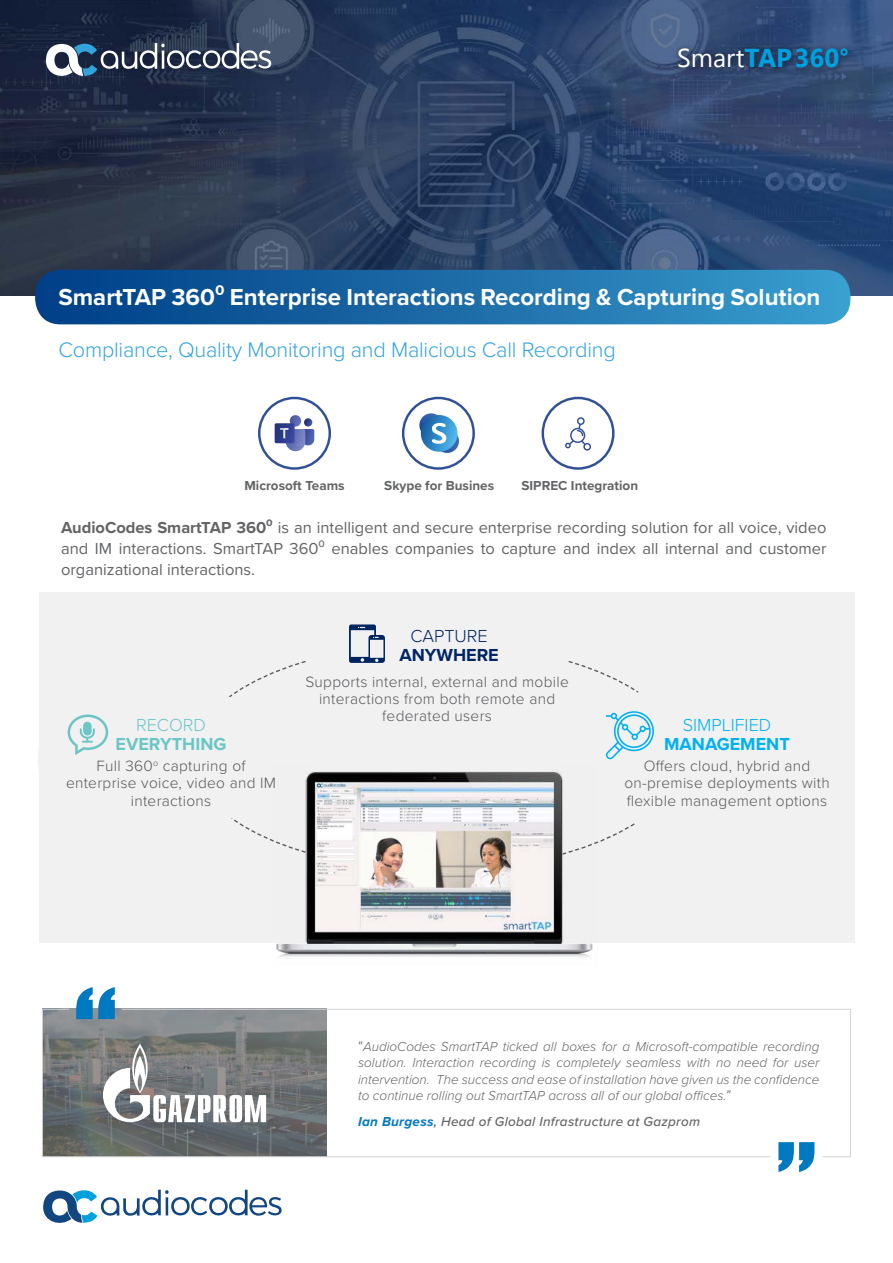
<style>
.page{position:relative;width:893px;height:1263px;background:#fff}
.page>*{position:absolute;margin:0;border:0;box-sizing:border-box;transform-origin:0 0}
.t1{font:700 25.8px "Segoe UI";color:#00a0df}
.t2{font:700 24px "Proxima Nova";color:#fff}
.t3{font:300 21.75px "Proxima Nova";letter-spacing:-.01em;color:#33a3dc}
.t4{font:300 18px "Proxima Nova";color:#00b0f0}
.t5{font:700 18px "Proxima Nova";color:#00b0f0}
.t6{font:700 18px "Proxima Nova";color:#6cc6c6}
.t7{font:700 18px "Proxima Nova";color:#002561}
.t8{font:300 18px "Proxima Nova";color:#002561}
.t9{font:300 18px "Proxima Nova";color:#6cc6c6}
.t10{font:16.5px/21px "Proxima Nova";color:#636466;text-align:justify}
.t11{font:300 15.45px/17.1px "Proxima Nova";letter-spacing:.02em;color:#58595b;text-align:center}
.t12{font:italic 300 13.5px/16.5px "Proxima Nova";color:#636466;text-align:justify}
.t13{font:italic 500 13.5px "Proxima Nova";letter-spacing:.02em;color:#636466}
.t14{font:700 13.5px "Proxima Nova";color:#636466}
.s1{font-weight:400;color:#fff}
.s2{font-weight:700}
.s3{font-family:"Segoe UI";font-weight:400;font-style:normal}
.s4{font-weight:700;color:#0078c2}
.s5{font-weight:600}
</style>
<div class="page">
<img style="left:0;top:0;width:893px;height:296px">
<svg style="left:76px;top:987px;width:39px;height:21px"></svg>
<svg style="left:778px;top:1157px;width:36px;height:15px"></svg>
<svg style="left:42px;top:1008px;width:809px;height:149px"></svg>
<svg style="left:103px;top:1044px;width:163px;height:78px"></svg>
<svg style="left:46px;top:43px;width:225px;height:37px"></svg>
<div style="left:39px;top:592px;width:816px;height:351px;background:#f1f1f2"></div>
<img style="left:276px;top:871px;width:317px;height:87px">
<svg style="left:38px;top:624px;width:616px;height:247px"></svg>
<svg style="left:35px;top:270px;width:815px;height:54px;background:#1d6da9"></svg>
<div style="left:673px;top:43px;width:183px;height:32px;background:#000;opacity:.22"></div>
<svg style="left:43px;top:1190px;width:239px;height:33px"></svg>
<svg style="left:542px;top:397px;width:73px;height:73px"></svg>
<svg style="left:402px;top:397px;width:73px;height:73px"></svg>
<svg style="left:258px;top:397px;width:73px;height:73px"></svg>
<h1 class="t1" style="left:677px;top:39px;width:174px"><span class="s1">Smart</span>TAP 360°</h1>
<h2 class="t2" style="left:58px;top:279px;width:763px">SmartTAP 360⁰ Enterprise Interactions Recording &amp; Capturing Solution</h2>
<h3 class="t3" style="left:58px;top:333px;width:559px">Compliance, Quality Monitoring and Malicious Call Recording</h3>
<p class="t14" style="left:244px;top:475px;width:102px">Microsoft Teams</p>
<p class="t14" style="left:384px;top:475px;width:111px">Skype for Busines</p>
<p class="t14" style="left:521px;top:475px;width:118px">SIPREC Integration</p>
<p class="t10" style="left:61px;top:516px;width:767px"><span class="s2">AudioCodes SmartTAP 360⁰</span> is an intelligent and secure enterprise recording solution for all voice, video and IM interactions. SmartTAP 360⁰ enables companies to capture and index all internal and customer organizational interactions.</p>
<h3 class="t9" style="left:136px;top:712px;width:71px">RECORD</h3>
<h3 class="t6" style="left:116px;top:730px;width:112px">EVERYTHING</h3>
<p class="t11" style="left:66px;top:757px;width:212px">Full 360<sup>o</sup> capturing of enterprise voice, video and IM interactions</p>
<h3 class="t8" style="left:410px;top:623px;width:79px">CAPTURE</h3>
<h3 class="t7" style="left:399px;top:642px;width:101px">ANYWHERE</h3>
<p class="t11" style="left:305px;top:673px;width:265px">Supports internal, external and mobile interactions from both remote and federated users</p>
<h3 class="t4" style="left:683px;top:712px;width:90px">SIMPLIFIED</h3>
<h3 class="t5" style="left:664px;top:730px;width:127px">MANAGEMENT</h3>
<p class="t11" style="left:624px;top:757px;width:207px">Offers cloud, hybrid and on-premise deployments with flexible management options</p>
<p class="t12" style="left:358px;top:1037px;width:463px"><span class="s3">“</span>AudioCodes SmartTAP ticked all boxes for a Microsoft-compatible recording solution. Interaction recording is completely seamless with no need for user intervention. The success and ease of installation have given us the confidence to continue rolling out SmartTAP across all of our global offices.<span class="s3">”</span></p>
<p class="t13" style="left:358px;top:1111px;width:344px"><span class="s4">Ian Burgess</span><span class="s5">,</span> Head of Global Infrastructure at Gazprom</p>
</div>
